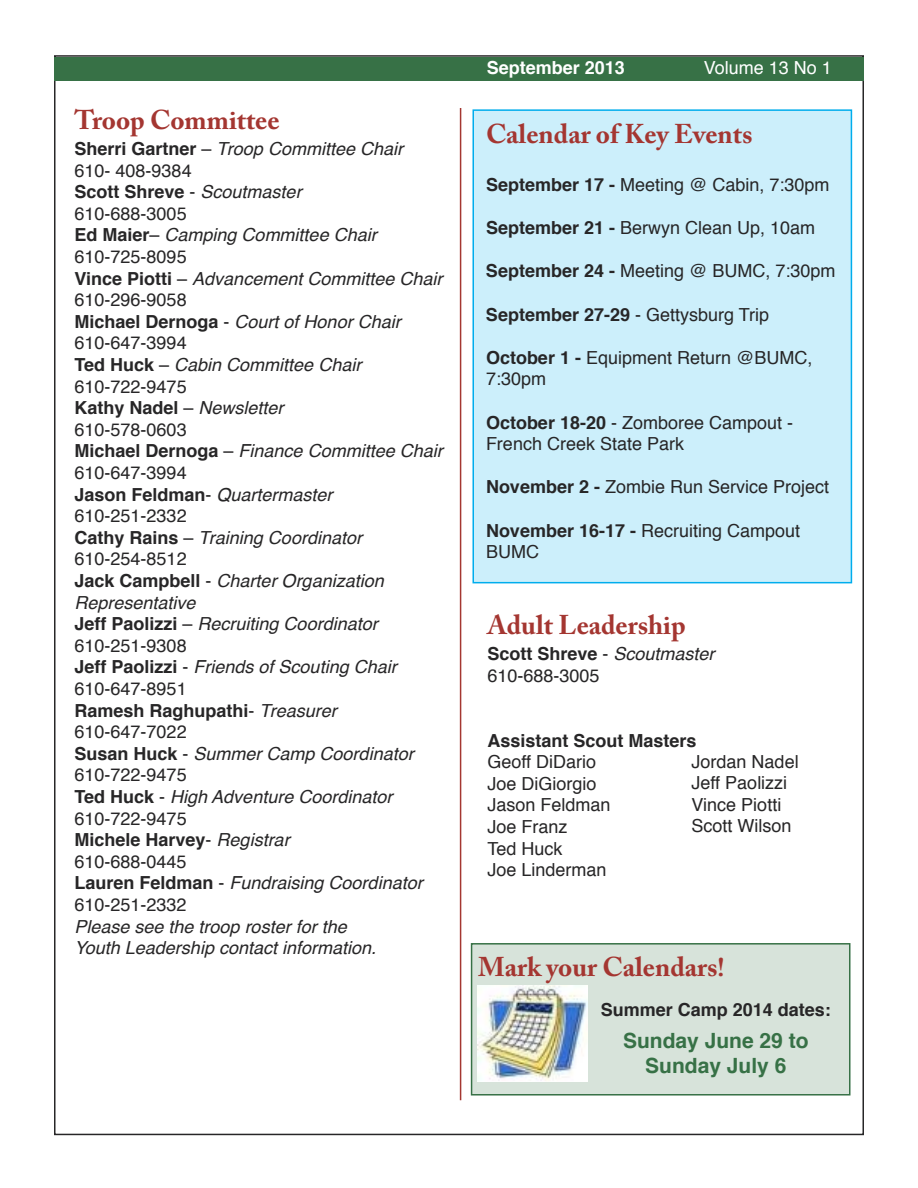
<style>
.page{position:relative;width:918px;height:1188px;background:#fff}
.page>*{position:absolute;margin:0;border:0;box-sizing:border-box;transform-origin:0 0}
.t1{font:700 27px "Adobe Caslon Pro";color:#a43631}
.t2{font:700 21px/25.2px "Helvetica";color:#377146;text-align:center}
.t3{font:italic 18px/21.6px "Helvetica";color:#272627}
.t4{font:18px/21.6px "Helvetica";color:#272627}
.t5{font:700 18px "Helvetica";color:#272627}
.t6{font:700 18px "Helvetica";color:#fff}
.t7{font:18px "Helvetica";color:#fff}
.s1{font-weight:700;font-style:normal}
.s2{font-style:normal}
.s3{font-weight:700}
.s4{font-style:italic}
</style>
<div class="page">
<div style="left:472px;top:945px;width:377px;height:149px;background:#d7e3da"></div>
<div style="left:471px;top:943px;width:379px;height:153px;border:2px solid #377146"></div>
<img style="left:478px;top:985px;width:110px;height:97px">
<hr style="left:460px;top:108px;width:1px;height:992px;background:#a43631">
<div style="left:54px;top:57px;width:810px;height:24px;background:#377146"></div>
<div style="left:474px;top:111px;width:377px;height:471px;background:#cceffb"></div>
<div style="left:472px;top:109px;width:380px;height:474px;border:2px solid #00aded"></div>
<h1 class="t1" style="left:75px;top:109px;width:207px">Troop Committee</h1>
<p class="t3" style="left:75px;top:139px;width:370px"><span class="s1">Sherri Gartner</span> <span class="s2">–</span> Troop Committee Chair<br><span class="s2">610- 408-9384<br></span><span class="s1">Scott Shreve</span> <span class="s2">-</span> Scoutmaster<br><span class="s2">610-688-3005<br></span><span class="s1">Ed Maier</span><span class="s2">–</span> Camping Committee Chair<br><span class="s2">610-725-8095<br></span><span class="s1">Vince Piotti</span> <span class="s2">–</span> Advancement Committee Chair<br><span class="s2">610-296-9058<br></span><span class="s1">Michael Dernoga</span> <span class="s2">-</span> Court of Honor Chair<br><span class="s2">610-647-3994<br></span><span class="s1">Ted Huck</span> <span class="s2">–</span> Cabin Committee Chair<br><span class="s2">610-722-9475<br></span><span class="s1">Kathy Nadel</span> <span class="s2">–</span> Newsletter<br><span class="s2">610-578-0603<br></span><span class="s1">Michael Dernoga</span> <span class="s2">–</span> Finance Committee Chair<br><span class="s2">610-647-3994<br></span><span class="s1">Jason Feldman</span><span class="s2">-</span> Quartermaster<br><span class="s2">610-251-2332<br></span><span class="s1">Cathy Rains</span> <span class="s2">–</span> Training Coordinator<br><span class="s2">610-254-8512<br></span><span class="s1">Jack Campbell</span> <span class="s2">-</span> Charter Organization<br>Representative<br><span class="s1">Jeff Paolizzi</span> <span class="s2">–</span> Recruiting Coordinator<br><span class="s2">610-251-9308<br></span><span class="s1">Jeff Paolizzi</span> <span class="s2">-</span> Friends of Scouting Chair<br><span class="s2">610-647-8951<br></span><span class="s1">Ramesh Raghupathi</span><span class="s2">-</span> Treasurer<br><span class="s2">610-647-7022<br></span><span class="s1">Susan Huck</span> <span class="s2">-</span> Summer Camp Coordinator<br><span class="s2">610-722-9475<br></span><span class="s1">Ted Huck</span> <span class="s2">-</span> High Adventure Coordinator<br><span class="s2">610-722-9475<br></span><span class="s1">Michele Harvey</span><span class="s2">-</span> Registrar<br><span class="s2">610-688-0445<br></span><span class="s1">Lauren Feldman</span> <span class="s2">-</span> Fundraising Coordinator<br><span class="s2">610-251-2332</span></p>
<p class="t3" style="left:75px;top:917px;width:303px">Please see the troop roster for the<br>Youth Leadership contact information.</p>
<p class="t6" style="left:487px;top:60px;width:140px">September 2013</p>
<p class="t7" style="left:704px;top:60px;width:130px">Volume 13 No 1</p>
<h1 class="t1" style="left:486px;top:123px;width:268px">Calendar of Key Events</h1>
<p class="t4" style="left:486px;top:175px;width:345px"><span class="s3">September 17 -</span> Meeting @ Cabin, 7:30pm</p>
<p class="t4" style="left:486px;top:218px;width:331px"><span class="s3">September 21 -</span> Berwyn Clean Up, 10am</p>
<p class="t4" style="left:486px;top:262px;width:351px"><span class="s3">September 24 -</span> Meeting @ BUMC, 7:30pm</p>
<p class="t4" style="left:486px;top:305px;width:285px"><span class="s3">September 27-29</span> - Gettysburg Trip</p>
<p class="t4" style="left:486px;top:348px;width:328px"><span class="s3">October 1 -</span> Equipment Return @BUMC,<br>7:30pm</p>
<p class="t4" style="left:486px;top:413px;width:309px"><span class="s3">October 18-20</span> - Zomboree Campout -<br>French Creek State Park</p>
<p class="t4" style="left:486px;top:478px;width:345px"><span class="s3">November 2 -</span> Zombie Run Service Project</p>
<p class="t4" style="left:486px;top:521px;width:316px"><span class="s3">November 16-17 -</span> Recruiting Campout<br>BUMC</p>
<h1 class="t1" style="left:487px;top:614px;width:200px">Adult Leadership</h1>
<p class="t4" style="left:487px;top:644px;width:229px"><span class="s3">Scott Shreve</span> - <span class="s4">Scoutmaster<br></span>610-688-3005</p>
<p class="t5" style="left:487px;top:733px;width:211px">Assistant Scout Masters</p>
<p class="t4" style="left:487px;top:752px;width:125px">Geoff DiDario<br>Joe DiGiorgio<br>Jason Feldman<br>Joe Franz<br>Ted Huck<br>Joe Linderman</p>
<p class="t4" style="left:692px;top:752px;width:109px">Jordan Nadel<br>Jeff Paolizzi<br>Vince Piotti<br>Scott Wilson</p>
<h1 class="t1" style="left:478px;top:956px;width:248px">Mark your Calendars!</h1>
<p class="t5" style="left:601px;top:1002px;width:232px">Summer Camp 2014 dates:</p>
<p class="t2" style="left:623px;top:1030px;width:187px">Sunday June 29 to<br>Sunday July 6</p>
</div>
